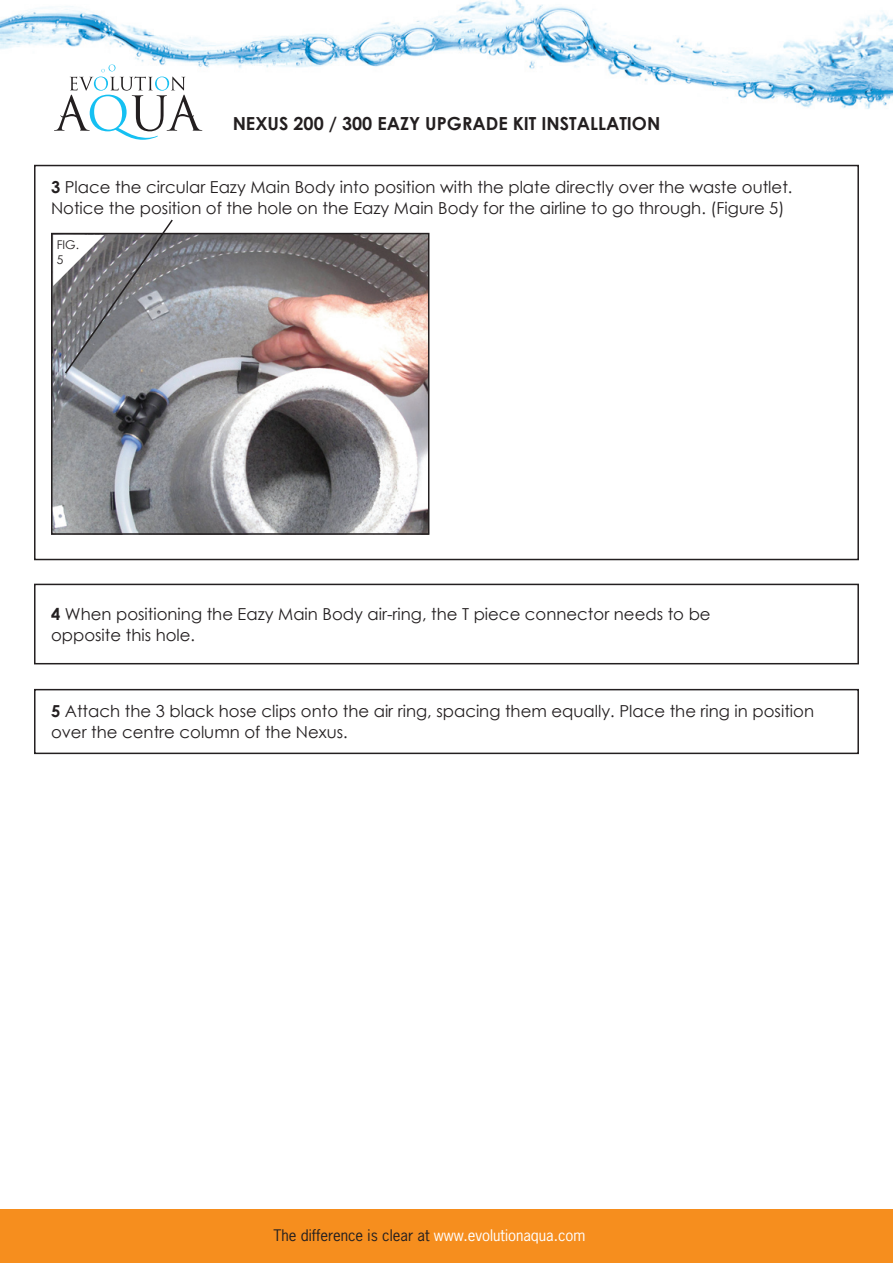
<style>
.page{position:relative;width:893px;height:1263px;background:#fff}
.page>*{position:absolute;margin:0;border:0;box-sizing:border-box;transform-origin:0 0}
.t1{font:700 18px "Century Gothic";color:#231f20}
.t2{font:16.5px/21px "Century Gothic";color:#231f20}
.t3{font:15px "News Gothic Std";color:#231f20}
.t4{font:12px/15px "Century Gothic";color:#231f20}
.s1{font-weight:700}
.s2{color:#fff}
</style>
<div class="page">
<img style="left:0;top:0;width:893px;height:131px">
<svg style="left:54px;top:65px;width:148px;height:75px"></svg>
<div style="left:0;top:1210px;width:893px;height:53px;background:#f68e1e"></div>
<div style="left:34px;top:165px;width:825px;height:395px;border:2px solid #231f20"></div>
<div style="left:34px;top:584px;width:825px;height:80px;border:2px solid #231f20"></div>
<img style="left:54px;top:236px;width:372px;height:296px">
<div style="left:51px;top:233px;width:378px;height:302px;border:2px solid #231f20"></div>
<div style="left:34px;top:689px;width:825px;height:65px;border:2px solid #231f20"></div>
<svg style="left:53px;top:219px;width:121px;height:156px;background:#949598"></svg>
<p class="t1" style="left:233px;top:110px;width:429px">NEXUS 200 / 300 EAZY UPGRADE KIT INSTALLATION</p>
<p class="t2" style="left:51px;top:176px;width:743px"><span class="s1">3</span> Place the circular Eazy Main Body into position with the plate directly over the waste outlet.<br>Notice the position of the hole on the Eazy Main Body for the airline to go through. (Figure 5)</p>
<p class="t4" style="left:57px;top:237px;width:24px">FIG.<br>5</p>
<p class="t2" style="left:51px;top:603px;width:661px"><span class="s1">4</span> When positioning the Eazy Main Body air-ring, the T piece connector needs to be opposite this hole.</p>
<p class="t2" style="left:51px;top:700px;width:765px"><span class="s1">5</span> Attach the 3 black hose clips onto the air ring, spacing them equally. Place the ring in position over the centre column of the Nexus.</p>
<p class="t3" style="left:273px;top:1226px;width:314px">The difference is clear at <span class="s2">www.evolutionaqua.com</span></p>
</div>
